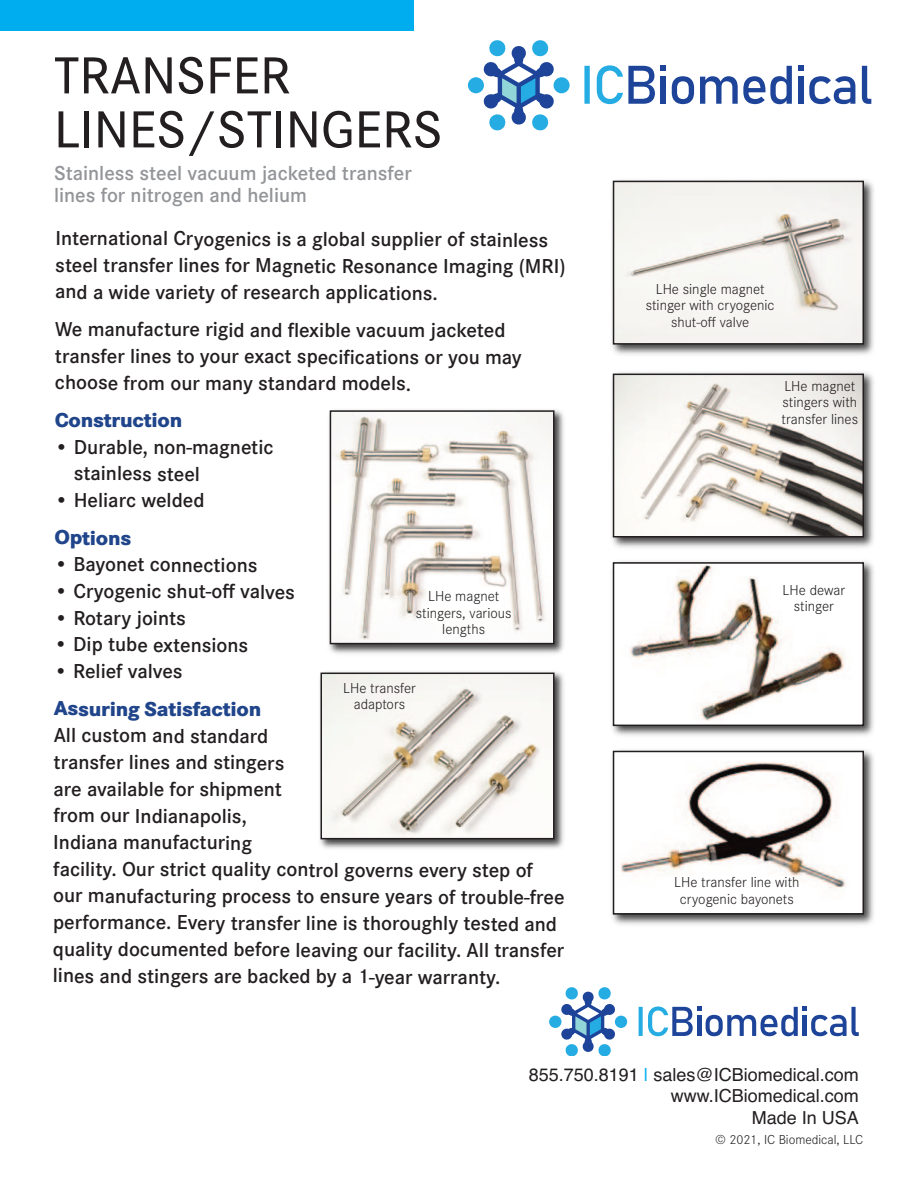
<style>
.page{position:relative;width:918px;height:1188px;background:#fff}
.page>*{position:absolute;margin:0;border:0;box-sizing:border-box;transform-origin:0 0}
.t1{font:500 54px/54px "Corporate S";color:#231f20}
.t2{font:600 21px/26.7px "Corporate S";letter-spacing:-.005em;color:#231f20}
.t3{font:600 21px/22.5px "Corporate S";color:#939598}
.t4{font:800 21px "Corporate S";letter-spacing:-.01em;color:#20458b}
.t5{font:18px/21.6px "Helvetica";color:#231f20;text-align:right}
.t6{font:300 15px/16.5px "Corporate S";color:#231f20;text-align:center}
.t7{font:300 13.5px "Corporate S";color:#231f20}
.s1{color:#00aeef}
</style>
<div class="page">
<div style="left:554px;top:77px;width:16px;height:16px;background:#25ace3;border-radius:50%"></div>
<div style="left:468px;top:77px;width:16px;height:16px;background:#25ace3;border-radius:50%"></div>
<svg style="left:483px;top:40px;width:72px;height:90px"></svg>
<svg style="left:862px;top:66px;width:9px;height:38px"></svg>
<svg style="left:798px;top:66px;width:57px;height:38px"></svg>
<svg style="left:700px;top:66px;width:92px;height:38px"></svg>
<svg style="left:672px;top:76px;width:22px;height:28px"></svg>
<div style="left:661px;top:77px;width:5px;height:27px;background:#1d4499"></div>
<svg style="left:661px;top:66px;width:5px;height:5px"></svg>
<svg style="left:584px;top:65px;width:71px;height:39px"></svg>
<div style="left:0;top:0;width:413px;height:31px;background:#00aeef"></div>
<img style="left:612px;top:180px;width:262px;height:175px">
<img style="left:616px;top:184px;width:245px;height:158px">
<div style="left:613px;top:181px;width:251px;height:164px;border:2px solid #231f20"></div>
<div style="left:615px;top:1016px;width:12px;height:12px;background:#25ace3;border-radius:50%"></div>
<div style="left:549px;top:1016px;width:12px;height:12px;background:#25ace3;border-radius:50%"></div>
<svg style="left:561px;top:987px;width:55px;height:69px"></svg>
<svg style="left:639px;top:1007px;width:220px;height:29px"></svg>
<img style="left:329px;top:409px;width:235px;height:245px">
<img style="left:333px;top:413px;width:219px;height:228px">
<div style="left:330px;top:410px;width:225px;height:234px;border:2px solid #231f20"></div>
<img style="left:612px;top:372px;width:262px;height:176px">
<img style="left:616px;top:377px;width:245px;height:158px">
<div style="left:613px;top:374px;width:251px;height:164px;border:2px solid #231f20"></div>
<img style="left:612px;top:561px;width:262px;height:175px">
<img style="left:621px;top:565px;width:240px;height:158px">
<div style="left:613px;top:562px;width:251px;height:164px;border:2px solid #231f20"></div>
<img style="left:612px;top:750px;width:262px;height:175px">
<div style="left:614px;top:752px;width:248px;height:161px;background:#fff"></div>
<img style="left:621px;top:762px;width:225px;height:127px">
<div style="left:613px;top:751px;width:251px;height:164px;border:2px solid #231f20"></div>
<img style="left:320px;top:671px;width:244px;height:178px">
<img style="left:324px;top:676px;width:228px;height:160px">
<div style="left:321px;top:673px;width:234px;height:166px;border:2px solid #231f20"></div>
<p class="t1" style="left:54px;top:55px;width:390px">TRANSFER<br>LINES/STINGERS</p>
<p class="t3" style="left:54px;top:164px;width:359px">Stainless steel vacuum jacketed transfer lines for nitrogen and helium</p>
<p class="t2" style="left:55px;top:228px;width:512px">International Cryogenics is a global supplier of stainless steel transfer lines for Magnetic Resonance Imaging (MRI) and a wide variety of research applications.</p>
<p class="t2" style="left:55px;top:319px;width:469px">We manufacture rigid and flexible vacuum jacketed transfer lines to your exact specifications or you may choose from our many standard models.</p>
<p class="t4" style="left:55px;top:408px;width:129px">Construction</p>
<p class="t2" style="left:74px;top:436px;width:201px;text-indent:-19px">• Durable, non-magnetic stainless steel</p>
<p class="t2" style="left:54px;top:489px;width:152px">• Heliarc welded</p>
<p class="t4" style="left:54px;top:525px;width:78px">Options</p>
<p class="t2" style="left:54px;top:553px;width:205px">• Bayonet connections</p>
<p class="t2" style="left:54px;top:580px;width:242px">• Cryogenic shut-off valves</p>
<p class="t2" style="left:54px;top:606px;width:133px">• Rotary joints</p>
<p class="t2" style="left:54px;top:633px;width:196px">• Dip tube extensions</p>
<p class="t2" style="left:54px;top:660px;width:130px">• Relief valves</p>
<p class="t4" style="left:54px;top:696px;width:209px">Assuring Satisfaction</p>
<p class="t2" style="left:53px;top:724px;width:513px">All custom and standard<br>transfer lines and stingers<br>are available for shipment<br>from our Indianapolis,<br>Indiana manufacturing<br>facility. Our strict quality control governs every step of our manufacturing process to ensure years of trouble-free performance. Every transfer line is thoroughly tested and quality documented before leaving our facility. All transfer lines and stingers are backed by a 1-year warranty.</p>
<p class="t6" style="left:416px;top:590px;width:97px">LHe magnet stingers, various lengths</p>
<p class="t6" style="left:343px;top:681px;width:74px">LHe transfer adaptors</p>
<p class="t6" style="left:646px;top:282px;width:130px">LHe single magnet stinger with cryogenic shut-off valve</p>
<p class="t6" style="left:782px;top:379px;width:78px;text-align:left">LHe magnet stingers with transfer lines</p>
<p class="t6" style="left:783px;top:583px;width:64px">LHe dewar stinger</p>
<p class="t6" style="left:674px;top:875px;width:127px">LHe transfer line with cryogenic bayonets</p>
<p class="t5" style="left:529px;top:1065px;width:332px">855.750.8191 <span class="s1">|</span> sales@ICBiomedical.com www.ICBiomedical.com</p>
<p class="t5" style="left:752px;top:1108px;width:109px">Made In USA</p>
<p class="t7" style="left:715px;top:1135px;width:150px">© 2021, IC Biomedical, LLC</p>
</div>
